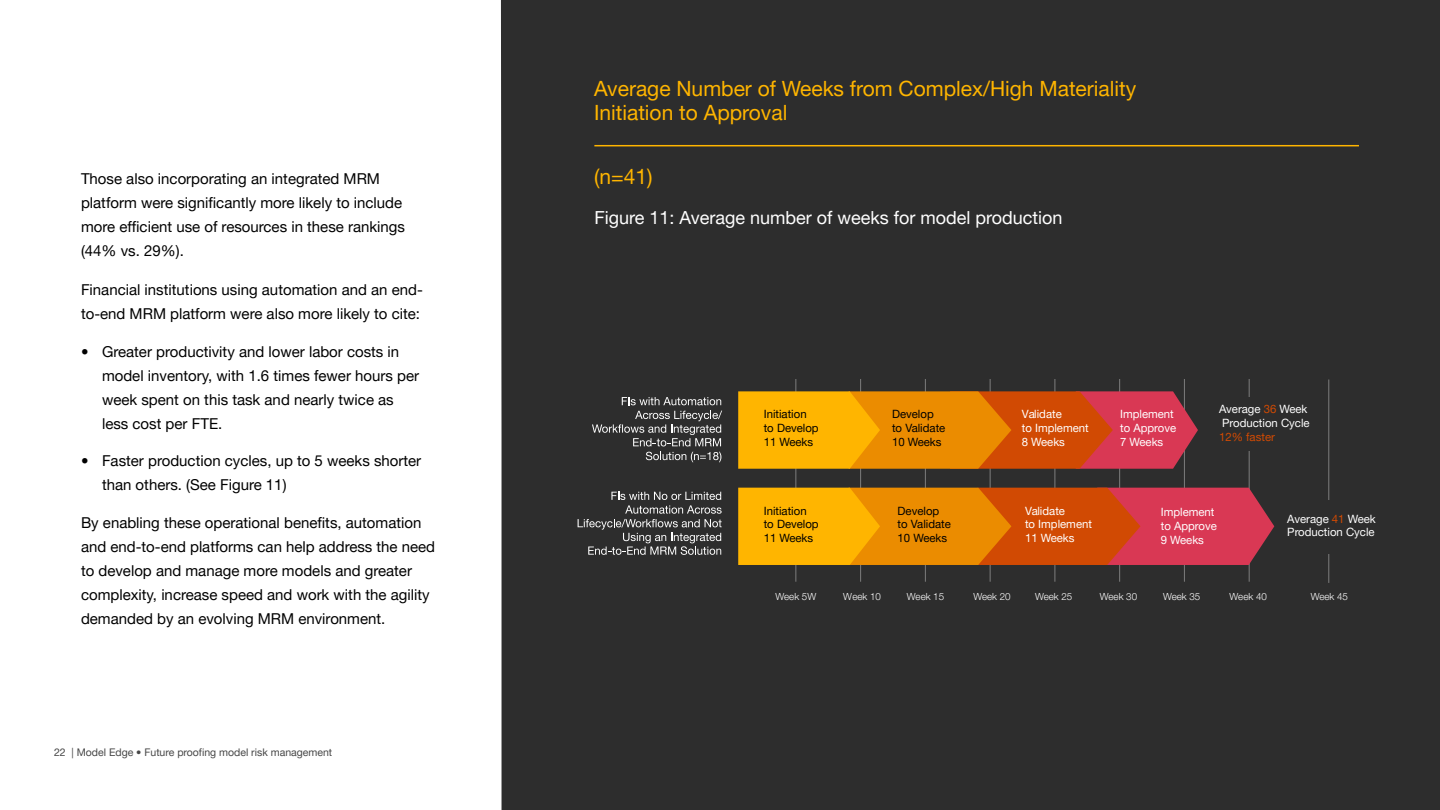
<style>
.page{position:relative;width:1440px;height:810px;background:#fff}
.page>*{position:absolute;margin:0;border:0;box-sizing:border-box;transform-origin:0 0}
.Body___Copy__black{font:21px/24px "Helvetica Neue LT Pro";color:#ffb500}
.Body___Copy__black-2{font:18px "Helvetica Neue LT Pro";color:#fff}
.Body___Copy__black-3{font:15px/24px "Helvetica Neue LT Pro";color:#000}
.t1{font:11.4px/13.6px "Helvetica Neue LT Pro";color:#fff}
.t2{font:11.4px/13.6px "Helvetica Neue LT Pro";color:#000}
.t3{font:11.4px "Helvetica Neue LT Pro";color:#d14a03}
.t4{font:10.5px "Helvetica Neue LT Pro";color:#464646}
.t5{font:300 9.75px "Helvetica Neue LT Pro";color:#fff}
.s1{color:#d14a03}
</style>
<div class="page">
<div style="left:501px;top:0;width:939px;height:810px;background:#2d2d2d"></div>
<hr style="left:594px;top:145px;width:765px;height:1px;background:#ffb500">
<hr style="left:795px;top:379px;width:1px;height:203px;background:#7d7d7d">
<hr style="left:860px;top:379px;width:1px;height:203px;background:#7d7d7d">
<hr style="left:925px;top:379px;width:1px;height:203px;background:#7d7d7d">
<hr style="left:990px;top:379px;width:1px;height:203px;background:#7d7d7d">
<hr style="left:1054px;top:379px;width:1px;height:203px;background:#7d7d7d">
<hr style="left:1119px;top:379px;width:1px;height:203px;background:#7d7d7d">
<hr style="left:1184px;top:379px;width:1px;height:203px;background:#7d7d7d">
<hr style="left:1248px;top:379px;width:1px;height:203px;background:#7d7d7d">
<hr style="left:1328px;top:379px;width:1px;height:204px;background:#7d7d7d">
<svg style="left:622px;top:397px;width:99px;height:8px"></svg>
<svg style="left:592px;top:411px;width:130px;height:35px;background:#4f4f4f"></svg>
<svg style="left:646px;top:452px;width:75px;height:10px"></svg>
<svg style="left:577px;top:492px;width:144px;height:63px;background:#4b4b4b"></svg>
<svg style="left:738px;top:391px;width:460px;height:78px;background:#e07512"></svg>
<svg style="left:738px;top:488px;width:536px;height:77px;background:#e06e17"></svg>
<div style="left:1232px;top:397px;width:44px;height:54px;background:#2d2d2d"></div>
<div style="left:1300px;top:500px;width:37px;height:54px;background:#2d2d2d"></div>
<p class="Body___Copy__black-3" style="left:81px;top:166px;width:325px">Those also incorporating an integrated MRM platform were significantly more likely to include more efficient use of resources in these rankings (44% vs. 29%).</p>
<p class="Body___Copy__black-3" style="left:81px;top:277px;width:343px">Financial institutions using automation and an end&shy;to-end MRM platform were also more likely to cite:</p>
<p class="Body___Copy__black-3" style="left:102px;top:339px;width:318px;text-indent:-21px">• Greater productivity and lower labor costs in model inventory, with 1.6 times fewer hours per week spent on this task and nearly twice as less cost per FTE.</p>
<p class="Body___Copy__black-3" style="left:102px;top:448px;width:321px;text-indent:-21px">• Faster production cycles, up to 5 weeks shorter than others. (See Figure 11)</p>
<p class="Body___Copy__black-3" style="left:81px;top:510px;width:356px">By enabling these operational benefits, automation and end-to-end platforms can help address the need to develop and manage more models and greater complexity, increase speed and work with the agility demanded by an evolving MRM environment.</p>
<p class="t4" style="left:54px;top:746px;width:280px">22 | Model Edge • Future proofing model risk management</p>
<p class="Body___Copy__black" style="left:594px;top:76px;width:544px">Average Number of Weeks from Complex/High Materiality<br>Initiation to Approval</p>
<p class="Body___Copy__black" style="left:594px;top:164px;width:60px">(n=41)</p>
<p class="Body___Copy__black-2" style="left:594px;top:206px;width:470px">Figure 11: Average number of weeks for model production</p>
<p class="t2" style="left:764px;top:407px;width:56px">Initiation to Develop<br>11 Weeks</p>
<p class="t2" style="left:892px;top:407px;width:55px">Develop to Validate<br>10 Weeks</p>
<p class="t1" style="left:1022px;top:407px;width:68px">Validate<br>to Implement<br>8 Weeks</p>
<p class="t1" style="left:1120px;top:407px;width:58px">Implement to Approve<br>7 Weeks</p>
<p class="t1" style="left:1219px;top:402px;width:92px">Average <span class="s1">36</span> Week<br>Production Cycle</p>
<p class="t3" style="left:1219px;top:430px;width:57px">12% faster</p>
<p class="t2" style="left:764px;top:503px;width:56px">Initiation to Develop<br>11 Weeks</p>
<p class="t2" style="left:897px;top:503px;width:55px">Develop to Validate<br>10 Weeks</p>
<p class="t1" style="left:1025px;top:503px;width:68px">Validate<br>to Implement<br>11 Weeks</p>
<p class="t1" style="left:1160px;top:505px;width:58px">Implement to Approve<br>9 Weeks</p>
<p class="t1" style="left:1287px;top:512px;width:90px">Average <span class="s1">41</span> Week<br>Production Cycle</p>
<p class="t5" style="left:775px;top:590px;width:42px">Week 5W</p>
<p class="t5" style="left:843px;top:590px;width:39px">Week 10</p>
<p class="t5" style="left:907px;top:590px;width:39px">Week 15</p>
<p class="t5" style="left:973px;top:590px;width:39px">Week 20</p>
<p class="t5" style="left:1035px;top:590px;width:39px">Week 25</p>
<p class="t5" style="left:1100px;top:590px;width:39px">Week 30</p>
<p class="t5" style="left:1163px;top:590px;width:39px">Week 35</p>
<p class="t5" style="left:1229px;top:590px;width:39px">Week 40</p>
<p class="t5" style="left:1311px;top:590px;width:39px">Week 45</p>
</div>
